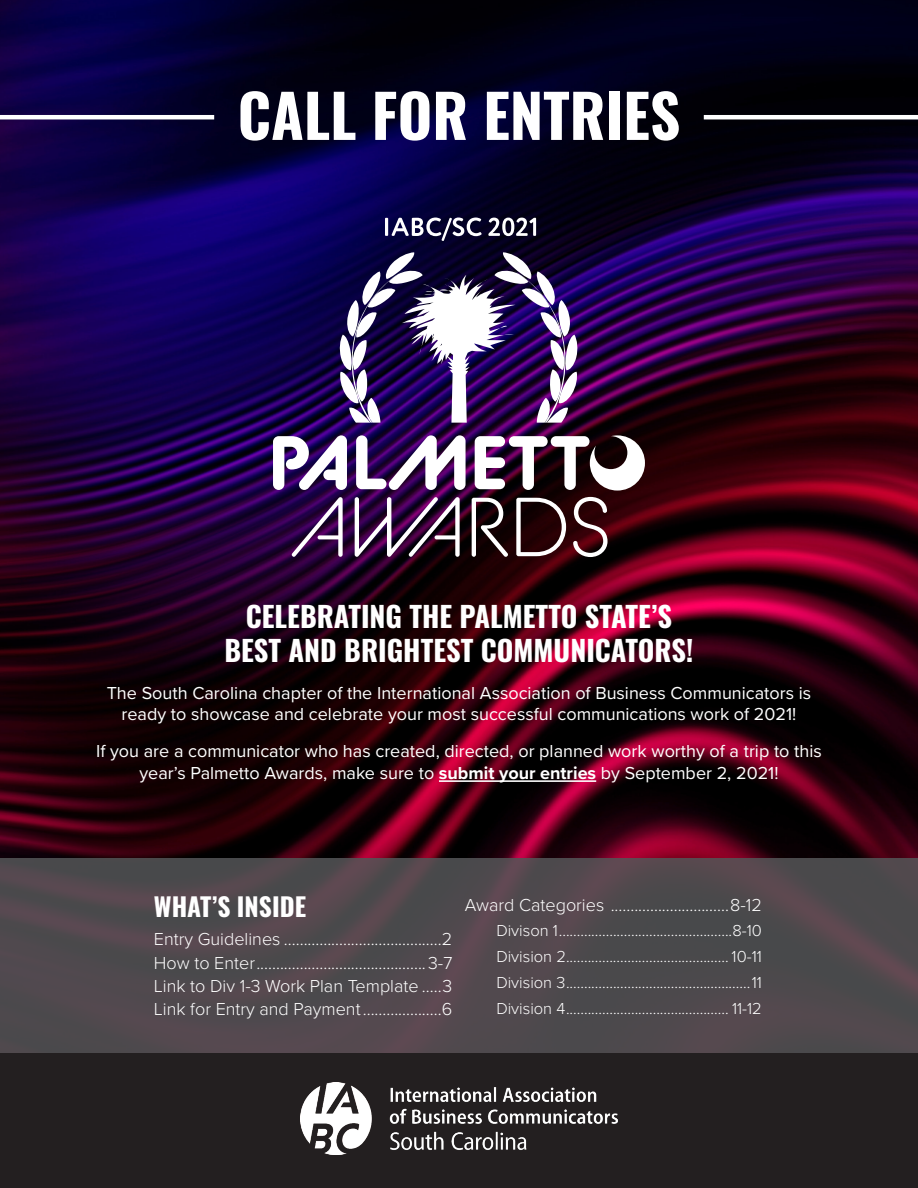
<style>
.page{position:relative;width:918px;height:1188px;background:#fff}
.page>*{position:absolute;margin:0;border:0;box-sizing:border-box;transform-origin:0 0}
.t1{font:700 59.4px "Oswald";color:#fff}
.t2{font:700 28.5px/34.2px "Oswald";color:#fff;text-align:center}
.t3{font:700 25.5px "Oswald";color:#fff}
.t4{font:18px/21.6px "Proxima Nova";color:#fff;text-align:center}
.t5{font:300 18px "Proxima Nova";color:#fff}
.t6{font:300 16.5px "Proxima Nova";color:#fff}
.s1{font-weight:700}
</style>
<div class="page">
<img style="left:0;top:0;width:918px;height:1188px">
<div style="left:1px;top:1053px;width:917px;height:135px;background:#231f20"></div>
<div style="left:0;top:859px;width:918px;height:194px;background:#4f494d"></div>
<img style="left:300px;top:1083px;width:318px;height:71px">
<hr style="left:0;top:115px;width:214px;height:4px;background:#fff">
<hr style="left:704px;top:115px;width:214px;height:4px;background:#fff">
<hr style="left:439px;top:780px;width:157px;height:2px;background:#fff">
<svg style="left:273px;top:435px;width:74px;height:55px"></svg>
<svg style="left:356px;top:435px;width:110px;height:55px"></svg>
<svg style="left:475px;top:435px;width:170px;height:56px"></svg>
<svg style="left:292px;top:497px;width:51px;height:60px"></svg>
<svg style="left:355px;top:497px;width:105px;height:60px"></svg>
<svg style="left:472px;top:498px;width:36px;height:59px"></svg>
<svg style="left:516px;top:498px;width:50px;height:58px"></svg>
<svg style="left:573px;top:497px;width:35px;height:60px"></svg>
<hr style="left:385px;top:218px;width:3px;height:18px;background:#fff">
<svg style="left:392px;top:218px;width:90px;height:23px"></svg>
<svg style="left:488px;top:218px;width:48px;height:18px"></svg>
<svg style="left:339px;top:252px;width:239px;height:171px"></svg>
<p class="t1" style="left:238px;top:85px;width:444px">CALL FOR ENTRIES</p>
<p class="t2" style="left:224px;top:601px;width:471px">CELEBRATING THE PALMETTO STATE’S<br>BEST AND BRIGHTEST COMMUNICATORS!</p>
<p class="t4" style="left:107px;top:681px;width:706px">The South Carolina chapter of the International Association of Business Communicators is ready to showcase and celebrate your most successful communications work of 2021!</p>
<p class="t4" style="left:96px;top:739px;width:727px">If you are a communicator who has created, directed, or planned work worthy of a trip to this year’s Palmetto Awards, make sure to <span class="s1">submit your entries</span> by September 2, 2021!</p>
<p class="t3" style="left:154px;top:893px;width:154px">WHAT’S INSIDE</p>
<p class="t5" style="left:154px;top:926px;width:300px">Entry Guidelines ........................................2</p>
<p class="t5" style="left:154px;top:949px;width:300px">How to Enter...........................................3-7</p>
<p class="t5" style="left:154px;top:972px;width:300px">Link to Div 1-3 Work Plan Template .....3</p>
<p class="t5" style="left:154px;top:995px;width:300px">Link for Entry and Payment....................6</p>
<p class="t5" style="left:465px;top:891px;width:299px">Award Categories ..............................8-12</p>
<p class="t6" style="left:496px;top:919px;width:267px">Divison 1................................................8-10</p>
<p class="t6" style="left:496px;top:944px;width:267px">Division 2............................................. 10-11</p>
<p class="t6" style="left:496px;top:970px;width:267px">Division 3...................................................11</p>
<p class="t6" style="left:496px;top:996px;width:267px">Division 4............................................. 11-12</p>
</div>
